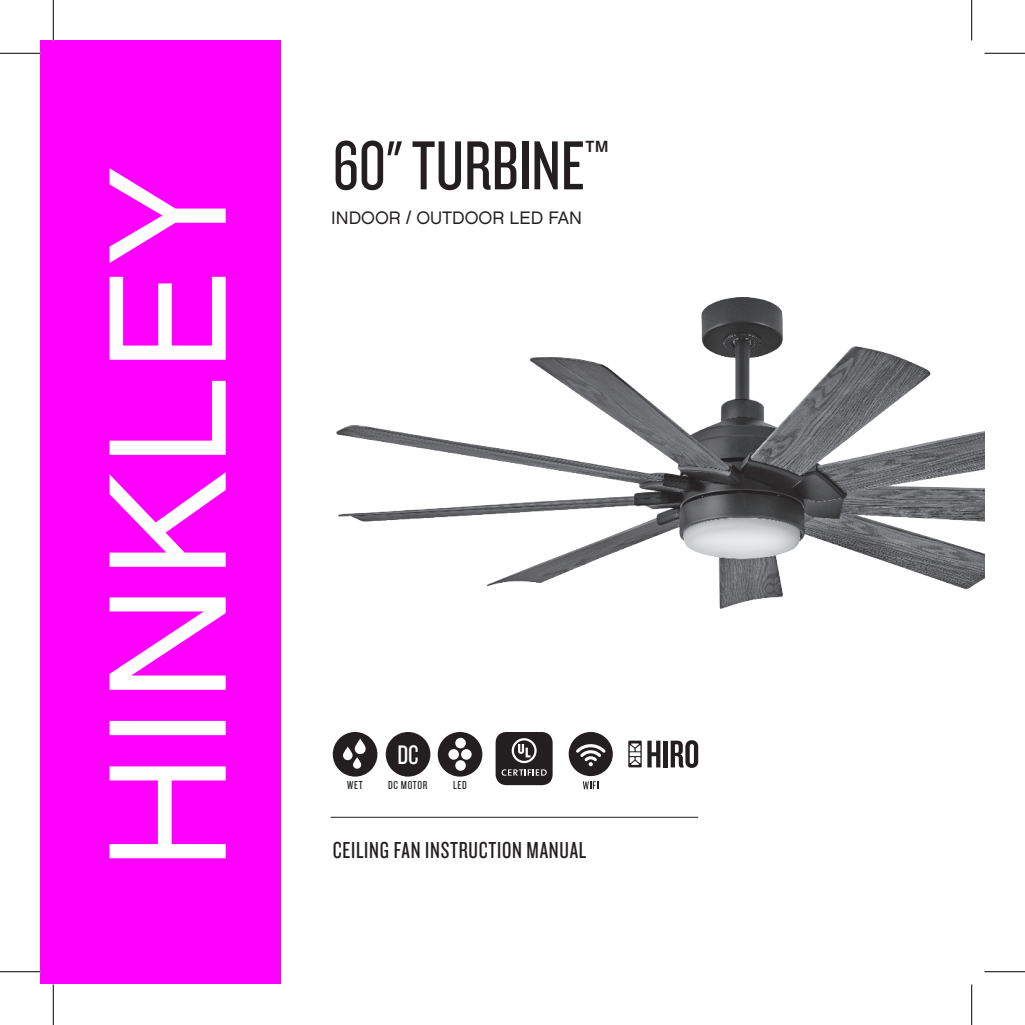
<style>
.page{position:relative;width:1025px;height:1025px;background:#fff}
.page>*{position:absolute;margin:0;border:0;box-sizing:border-box;transform-origin:0 0}
.t1{font:72px "Knockout HTF28 Junior Featherwt";color:#231f20}
.t2{font:27.75px "Knockout HTF28 Junior Featherwt";color:#fff}
.t3{font:24px "Knockout HTF28 Junior Featherwt";letter-spacing:.03em;color:#231f20}
.t4{font:18px "Chalet London Nineteen Sixty";color:#231f20}
.t5{font:12px "Knockout HTF28 Junior Featherwt";letter-spacing:.05em;color:#231f20}
</style>
<div class="page">
<div style="left:41px;top:40px;width:240px;height:944px;background:#f0f"></div>
<svg style="left:109px;top:168px;width:117px;height:690px"></svg>
<hr style="left:330px;top:817px;width:368px;height:1px;background:#231f20">
<div style="left:333px;top:732px;width:44px;height:44px;background:#231f20;border-radius:50%"></div>
<svg style="left:343px;top:738px;width:23px;height:30px"></svg>
<div style="left:386px;top:732px;width:44px;height:44px;background:#231f20;border-radius:50%"></div>
<div style="left:438px;top:732px;width:44px;height:44px;background:#231f20;border-radius:50%"></div>
<div style="left:448px;top:749px;width:11px;height:10px;background:#fff;border-radius:50%"></div>
<div style="left:455px;top:760px;width:11px;height:10px;background:#fff;border-radius:50%"></div>
<div style="left:455px;top:737px;width:11px;height:11px;background:#fff;border-radius:50%"></div>
<div style="left:461px;top:749px;width:10px;height:10px;background:#fff;border-radius:50%"></div>
<svg style="left:647px;top:740px;width:13px;height:27px"></svg>
<hr style="left:663px;top:740px;width:4px;height:27px;background:#231f20">
<svg style="left:670px;top:740px;width:28px;height:28px"></svg>
<svg style="left:628px;top:740px;width:13px;height:27px"></svg>
<svg style="left:629px;top:752px;width:11px;height:4px"></svg>
<svg style="left:629px;top:757px;width:11px;height:8px"></svg>
<svg style="left:629px;top:743px;width:11px;height:8px"></svg>
<div style="left:495px;top:732px;width:57px;height:53px;background:#231f20;border-radius:11px"></div>
<svg style="left:501px;top:769px;width:45px;height:6px"></svg>
<svg style="left:511px;top:738px;width:25px;height:25px"></svg>
<div style="left:568px;top:732px;width:45px;height:44px;background:#231f20;border-radius:50%"></div>
<svg style="left:576px;top:744px;width:29px;height:22px"></svg>
<svg style="left:583px;top:781px;width:15px;height:8px"></svg>
<img style="left:337px;top:297px;width:647px;height:311px">
<hr style="left:0;top:53px;width:41px;height:1px;background:#000">
<hr style="left:984px;top:53px;width:41px;height:1px;background:#000">
<hr style="left:0;top:971px;width:41px;height:1px;background:#000">
<hr style="left:984px;top:971px;width:41px;height:1px;background:#000">
<hr style="left:53px;top:0;width:1px;height:40px;background:#000">
<hr style="left:53px;top:984px;width:1px;height:41px;background:#000">
<hr style="left:971px;top:0;width:1px;height:40px;background:#000">
<hr style="left:971px;top:984px;width:1px;height:41px;background:#000">
<h1 class="t1" style="left:333px;top:140px;width:278px">60" TURBINE<sup>™</sup></h1>
<p class="t4" style="left:331px;top:210px;width:252px">INDOOR / OUTDOOR LED FAN</p>
<p class="t5" style="left:347px;top:781px;width:17px">WET</p>
<p class="t2" style="left:397px;top:744px;width:23px">DC</p>
<p class="t5" style="left:388px;top:781px;width:41px">DC MOTOR</p>
<p class="t5" style="left:453px;top:781px;width:15px">LED</p>
<p class="t3" style="left:333px;top:842px;width:255px">CEILING FAN INSTRUCTION MANUAL</p>
</div>
